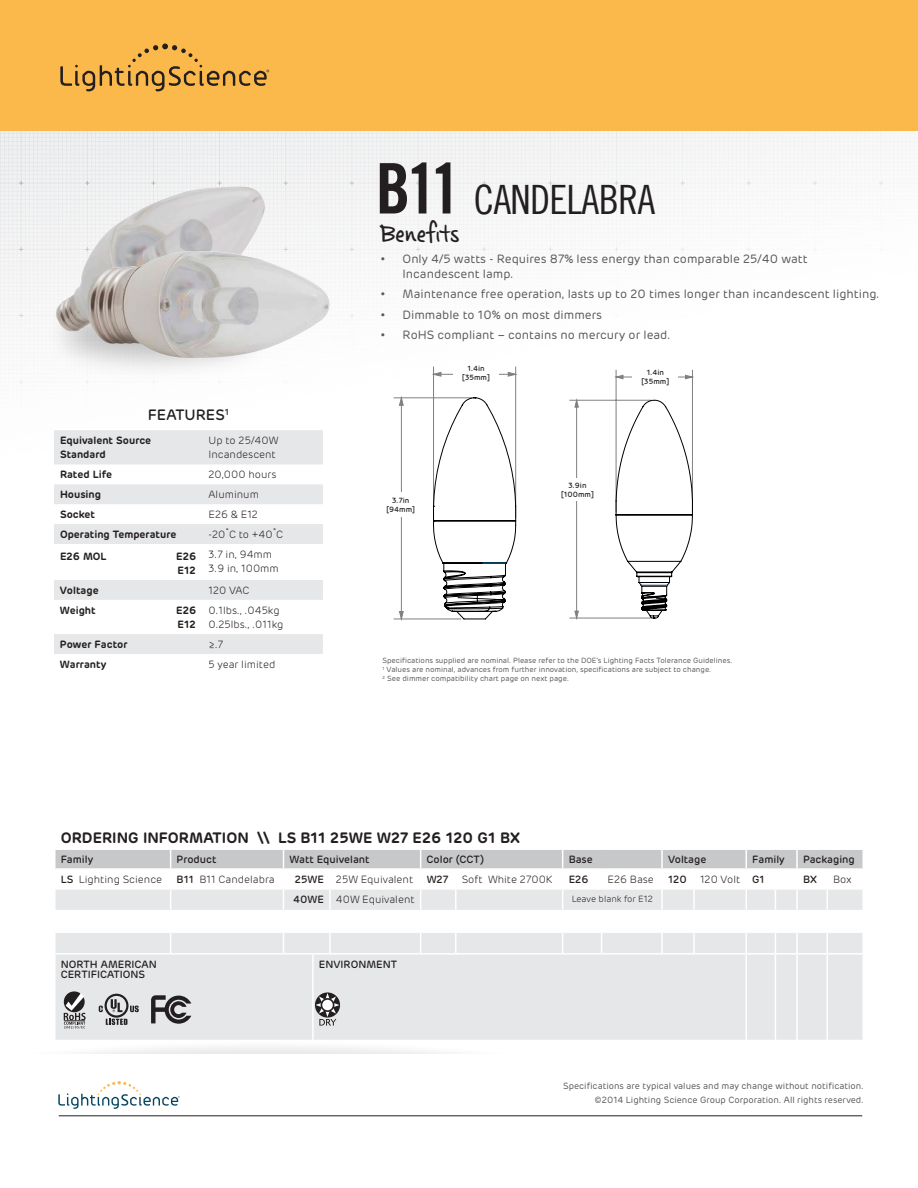
<style>
.page{position:relative;width:918px;height:1188px;background:#fff}
.page>*{position:absolute;margin:0;border:0;box-sizing:border-box;transform-origin:0 0}
.t1{font:40.5px "Trade Gothic LT Cond Eighteen";letter-spacing:-.02em;color:#231f20}
.t2{font:27px "Casino Hand";color:#231f20}
.Paragraph_Style_3{font:600 15px "Rubrik";color:#231f20}
.Paragraph_Style_3-2{font:500 15px "Rubrik";color:#231f20}
.Paragraph_Style_3-3{font:12px/15px "Rubrik";color:#57585a}
.Paragraph_Style_3-4{font:300 10.5px/13.5px "Rubrik";color:#231f20}
.Paragraph_Style_3-5{font:500 10.5px/10.5px "Rubrik";color:#231f20}
.Paragraph_Style_3-6{font:600 10.5px "Rubrik";color:#231f20}
.t3{font:9px/13.5px "Rubrik";color:#57585a;text-align:right}
.Paragraph_Style_3-7{font:300 9px "Rubrik";color:#231f20}
.Paragraph_Style_3-8{font:7.5px "Rubrik";color:#57585a}
.t4{font:500 7.5px "Rubrik";color:#231f20}
.s1{font-family:"Trade Gothic LT Bold Cond Twenty";font-size:69.75px}
.s2{font-weight:500}
</style>
<div class="page">
<div style="left:56px;top:955px;width:806px;height:85px;background:#e6e7e9"></div>
<hr style="left:312px;top:955px;width:2px;height:85px;background:#fff">
<hr style="left:746px;top:955px;width:1px;height:85px;background:#fff">
<hr style="left:775px;top:955px;width:1px;height:85px;background:#fff">
<hr style="left:796px;top:955px;width:2px;height:85px;background:#fff">
<hr style="left:827px;top:955px;width:1px;height:85px;background:#fff">
<svg style="left:55px;top:849px;width:808px;height:106px"></svg>
<hr style="left:661px;top:911px;width:2px;height:20px;background:#fff">
<img style="left:0;top:131px;width:917px;height:490px">
<div style="left:0;top:1040px;width:702px;height:148px;background:#231f20;opacity:.1"></div>
<img style="left:28px;top:293px;width:265px;height:90px">
<div style="left:0;top:1055px;width:918px;height:133px;background:#fff"></div>
<hr style="left:59px;top:1115px;width:803px;height:1px;background:#231f20">
<svg style="left:315px;top:992px;width:25px;height:26px"></svg>
<svg style="left:316px;top:993px;width:24px;height:33px"></svg>
<svg style="left:58px;top:1081px;width:122px;height:28px"></svg>
<svg style="left:54px;top:430px;width:269px;height:224px;fill:#eaebed"></svg>
<svg style="left:151px;top:995px;width:40px;height:29px"></svg>
<svg style="left:99px;top:994px;width:40px;height:31px"></svg>
<svg style="left:64px;top:991px;width:21px;height:21px"></svg>
<svg style="left:64px;top:993px;width:22px;height:36px"></svg>
<div style="left:0;top:0;width:918px;height:131px;background:#fcb94b"></div>
<svg style="left:60px;top:44px;width:209px;height:47px"></svg>
<img style="left:54px;top:186px;width:214px;height:148px">
<img style="left:85px;top:248px;width:253px;height:112px">
<svg style="left:393px;top:363px;width:123px;height:257px"></svg>
<div style="left:453px;top:362px;width:46px;height:22px;background:#fff"></div>
<div style="left:381px;top:492px;width:39px;height:25px;background:#fff"></div>
<svg style="left:567px;top:367px;width:126px;height:252px"></svg>
<div style="left:633px;top:366px;width:45px;height:22px;background:#fff"></div>
<div style="left:555px;top:479px;width:45px;height:22px;background:#fff"></div>
<p class="t1" style="left:376px;top:175px;width:281px"><span class="s1">B11</span> CANDELABRA</p>
<p class="t2" style="left:380px;top:218px;width:81px">Benefits</p>
<p class="Paragraph_Style_3-3" style="left:403px;top:251px;width:407px;text-indent:-22px">• Only 4/5 watts - Requires 87% less energy than comparable 25/40 watt<br>Incandescent lamp.</p>
<p class="Paragraph_Style_3-3" style="left:380px;top:287px;width:501px">• Maintenance free operation, lasts up to 20 times longer than incandescent lighting.</p>
<p class="Paragraph_Style_3-3" style="left:380px;top:307px;width:223px">• Dimmable to 10% on most dimmers</p>
<p class="Paragraph_Style_3-3" style="left:380px;top:327px;width:292px">• RoHS compliant – contains no mercury or lead.</p>
<p class="Paragraph_Style_3-2" style="left:148px;top:406px;width:83px">FEATURES<sup>1</sup></p>
<p class="Paragraph_Style_3-6" style="left:60px;top:434px;width:93px">Equivalent Source</p>
<p class="Paragraph_Style_3-6" style="left:60px;top:448px;width:47px">Standard</p>
<p class="Paragraph_Style_3-4" style="left:209px;top:434px;width:71px">Up to 25/40W<br>Incandescent</p>
<p class="Paragraph_Style_3-6" style="left:60px;top:468px;width:54px">Rated Life</p>
<p class="Paragraph_Style_3-4" style="left:209px;top:468px;width:69px">20,000 hours</p>
<p class="Paragraph_Style_3-6" style="left:60px;top:488px;width:43px">Housing</p>
<p class="Paragraph_Style_3-4" style="left:209px;top:488px;width:52px">Aluminum</p>
<p class="Paragraph_Style_3-6" style="left:60px;top:508px;width:37px">Socket</p>
<p class="Paragraph_Style_3-4" style="left:209px;top:508px;width:51px">E26 &amp; E12</p>
<p class="Paragraph_Style_3-6" style="left:60px;top:528px;width:118px">Operating Temperature</p>
<p class="Paragraph_Style_3-4" style="left:209px;top:528px;width:76px">-20˚C to +40˚C</p>
<p class="Paragraph_Style_3-6" style="left:60px;top:549px;width:48px">E26 MOL</p>
<p class="Paragraph_Style_3-6" style="left:176px;top:549px;width:22px">E26</p>
<p class="Paragraph_Style_3-6" style="left:178px;top:564px;width:20px">E12</p>
<p class="Paragraph_Style_3-4" style="left:208px;top:548px;width:65px">3.7 in, 94mm</p>
<p class="Paragraph_Style_3-4" style="left:208px;top:562px;width:72px">3.9 in, 100mm</p>
<p class="Paragraph_Style_3-6" style="left:60px;top:583px;width:40px">Voltage</p>
<p class="Paragraph_Style_3-4" style="left:208px;top:584px;width:43px">120 VAC</p>
<p class="Paragraph_Style_3-6" style="left:60px;top:603px;width:37px">Weight</p>
<p class="Paragraph_Style_3-6" style="left:176px;top:603px;width:22px">E26</p>
<p class="Paragraph_Style_3-6" style="left:178px;top:618px;width:20px">E12</p>
<p class="Paragraph_Style_3-4" style="left:208px;top:604px;width:73px">0.1lbs., .045kg</p>
<p class="Paragraph_Style_3-4" style="left:208px;top:618px;width:76px">0.25lbs., .011kg</p>
<p class="Paragraph_Style_3-6" style="left:60px;top:638px;width:69px">Power Factor</p>
<p class="Paragraph_Style_3-4" style="left:208px;top:638px;width:16px">≥.7</p>
<p class="Paragraph_Style_3-6" style="left:60px;top:657px;width:48px">Warranty</p>
<p class="Paragraph_Style_3-4" style="left:208px;top:658px;width:68px">5 year limited</p>
<p class="t4" style="left:392px;top:495px;width:19px">3.7in</p>
<p class="t4" style="left:386px;top:504px;width:30px">[94mm]</p>
<p class="t4" style="left:467px;top:364px;width:19px">1.4in</p>
<p class="t4" style="left:462px;top:373px;width:29px">[35mm]</p>
<p class="t4" style="left:568px;top:481px;width:20px">3.9in</p>
<p class="t4" style="left:561px;top:490px;width:34px">[100mm]</p>
<p class="t4" style="left:647px;top:368px;width:19px">1.4in</p>
<p class="t4" style="left:642px;top:377px;width:29px">[35mm]</p>
<p class="Paragraph_Style_3-8" style="left:383px;top:656px;width:351px">Specifications supplied are nominal. Please refer to the DOE’s Lighting Facts Tolerance Guidelines.</p>
<p class="Paragraph_Style_3-8" style="left:383px;top:665px;width:330px"><sup>1</sup> Values are nominal, advances from further innovation, specifications are subject to change.</p>
<p class="Paragraph_Style_3-8" style="left:383px;top:674px;width:188px"><sup>2</sup> See dimmer compatibility chart page on next page.</p>
<p class="Paragraph_Style_3" style="left:61px;top:828px;width:461px">ORDERING INFORMATION \\ LS B11 25WE W27 E26 120 G1 BX</p>
<p class="Paragraph_Style_3-5" style="left:61px;top:854px;width:34px">Family</p>
<p class="Paragraph_Style_3-5" style="left:177px;top:854px;width:41px">Product</p>
<p class="Paragraph_Style_3-5" style="left:290px;top:854px;width:82px">Watt Equivelant</p>
<p class="Paragraph_Style_3-5" style="left:427px;top:854px;width:59px">Color (CCT)</p>
<p class="Paragraph_Style_3-5" style="left:569px;top:854px;width:26px">Base</p>
<p class="Paragraph_Style_3-5" style="left:668px;top:854px;width:40px">Voltage</p>
<p class="Paragraph_Style_3-5" style="left:752px;top:854px;width:34px">Family</p>
<p class="Paragraph_Style_3-5" style="left:803px;top:854px;width:53px">Packaging</p>
<p class="Paragraph_Style_3-4" style="left:61px;top:873px;width:103px"><span class="s2">LS</span> Lighting Science</p>
<p class="Paragraph_Style_3-4" style="left:177px;top:873px;width:100px"><span class="s2">B11</span> B11 Candelabra</p>
<p class="Paragraph_Style_3-5" style="left:295px;top:874px;width:31px">25WE</p>
<p class="Paragraph_Style_3-4" style="left:336px;top:873px;width:79px">25W Equivalent</p>
<p class="Paragraph_Style_3-5" style="left:427px;top:874px;width:23px">W27</p>
<p class="Paragraph_Style_3-4" style="left:462px;top:873px;width:92px">Soft White 2700K</p>
<p class="Paragraph_Style_3-5" style="left:569px;top:874px;width:21px">E26</p>
<p class="Paragraph_Style_3-4" style="left:608px;top:873px;width:48px">E26 Base</p>
<p class="Paragraph_Style_3-5" style="left:668px;top:874px;width:20px">120</p>
<p class="Paragraph_Style_3-4" style="left:700px;top:873px;width:42px">120 Volt</p>
<p class="Paragraph_Style_3-5" style="left:752px;top:874px;width:14px">G1</p>
<p class="Paragraph_Style_3-5" style="left:803px;top:874px;width:15px">BX</p>
<p class="Paragraph_Style_3-4" style="left:833px;top:873px;width:20px">Box</p>
<p class="Paragraph_Style_3-5" style="left:293px;top:894px;width:32px">40WE</p>
<p class="Paragraph_Style_3-4" style="left:336px;top:893px;width:80px">40W Equivalent</p>
<p class="Paragraph_Style_3-7" style="left:572px;top:893px;width:83px">Leave blank for E12</p>
<p class="Paragraph_Style_3-5" style="left:61px;top:959px;width:98px">NORTH AMERICAN<br>CERTIFICATIONS</p>
<p class="Paragraph_Style_3-5" style="left:319px;top:960px;width:80px">ENVIRONMENT</p>
<p class="t3" style="left:563px;top:1079px;width:302px">Specifications are typical values and may change without notification. ©2014 Lighting Science Group Corporation. All rights reserved.</p>
</div>
